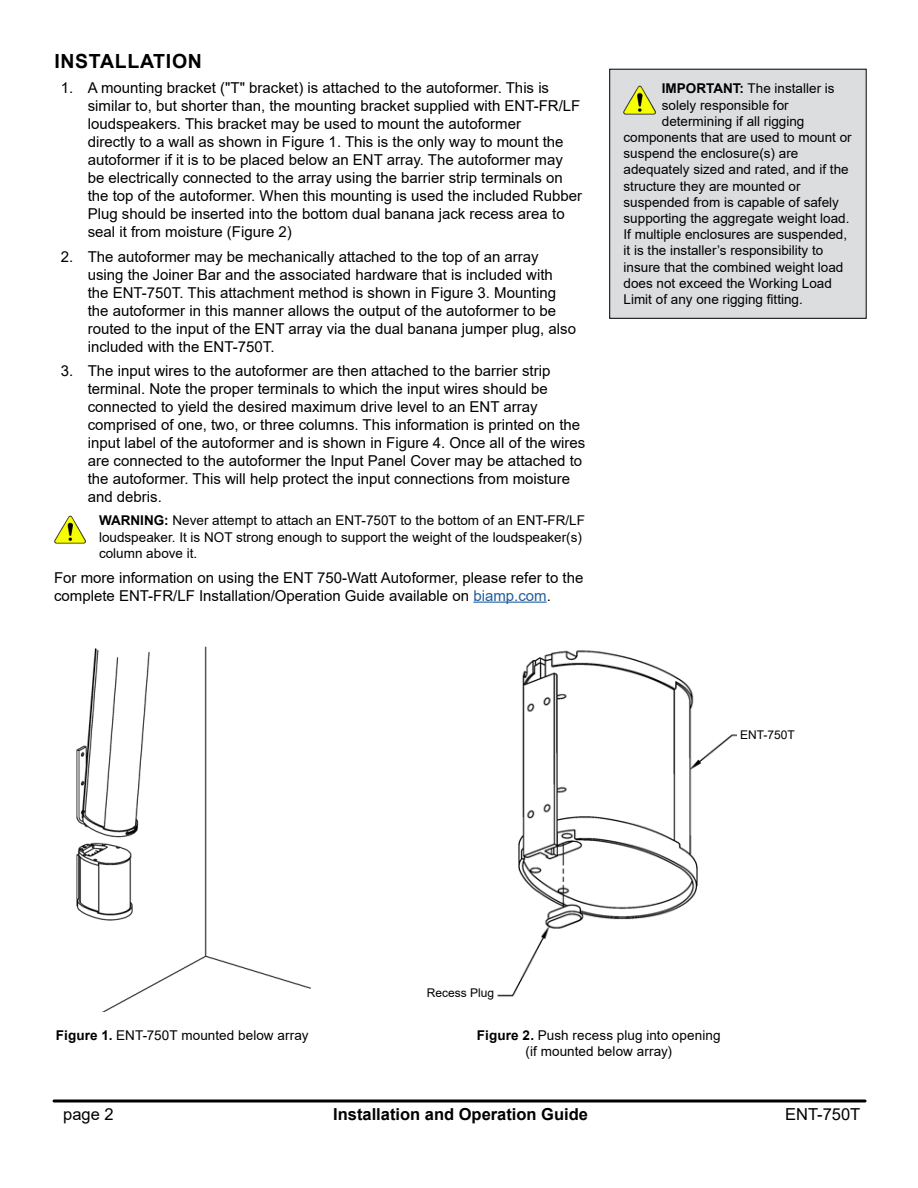
<style>
.page{position:relative;width:918px;height:1188px;background:#fff}
.page>*{position:absolute;margin:0;border:0;box-sizing:border-box;transform-origin:0 0}
.Body_Text_10pt_reg{font:700 19.5px "Arial";letter-spacing:.035em;color:#000}
.t1{font:700 16.5px "Arial";color:#000}
.t2{font:16.5px "Arial";color:#000}
.Body_Text_10_pt_Not{font:15px/18px "Arial";color:#000}
.Notes_-_Warnings_9pt{font:13.5px/16.2px "Arial";color:#000}
.caption-figures{font:13.5px/16.2px "Arial";letter-spacing:.005em;color:#000;text-align:center}
.Callout_8pt_R{font:12px "Arial";color:#000}
.Callout_8pt_L{font:12px "Arial";color:#000}
.s1{font-weight:700}
.s2{color:#215e9e}
</style>
<div class="page">
<hr style="left:54px;top:1100px;width:811px;height:2px;background:#000">
<hr style="left:473px;top:602px;width:74px;height:1px;background:#215e9e">
<img style="left:54px;top:515px;width:32px;height:29px">
<div style="left:610px;top:69px;width:256px;height:249px;background:#dcddde"></div>
<img style="left:624px;top:85px;width:31px;height:29px">
<div style="left:609px;top:69px;width:258px;height:250px;border:1px solid #000"></div>
<img style="left:76px;top:646px;width:235px;height:366px">
<img style="left:497px;top:650px;width:240px;height:347px">
<p class="Body_Text_10pt_reg" style="left:54px;top:48px;width:149px">INSTALLATION</p>
<p class="Body_Text_10_pt_Not" style="left:88px;top:79px;width:496px;text-indent:-27px">1. A mounting bracket ("T" bracket) is attached to the autoformer. This is similar to, but shorter than, the mounting bracket supplied with ENT-FR/LF loudspeakers. This bracket may be used to mount the autoformer<br>directly to a wall as shown in Figure 1. This is the only way to mount the autoformer if it is to be placed below an ENT array. The autoformer may be electrically connected to the array using the barrier strip terminals on the top of the autoformer. When this mounting is used the included Rubber Plug should be inserted into the bottom dual banana jack recess area to seal it from moisture (Figure 2)</p>
<p class="Body_Text_10_pt_Not" style="left:88px;top:247px;width:490px;text-indent:-27px">2. The autoformer may be mechanically attached to the top of an array using the Joiner Bar and the associated hardware that is included with the ENT-750T. This attachment method is shown in Figure 3. Mounting the autoformer in this manner allows the output of the autoformer to be routed to the input of the ENT array via the dual banana jumper plug, also included with the ENT-750T.</p>
<p class="Body_Text_10_pt_Not" style="left:88px;top:362px;width:499px;text-indent:-27px">3. The input wires to the autoformer are then attached to the barrier strip terminal. Note the proper terminals to which the input wires should be connected to yield the desired maximum drive level to an ENT array comprised of one, two, or three columns. This information is printed on the input label of the autoformer and is shown in Figure 4. Once all of the wires are connected to the autoformer the Input Panel Cover may be attached to the autoformer. This will help protect the input connections from moisture and debris.</p>
<p class="Notes_-_Warnings_9pt" style="left:99px;top:512px;width:487px"><span class="s1">WARNING:</span> Never attempt to attach an ENT-750T to the bottom of an ENT-FR/LF loudspeaker. It is NOT strong enough to support the weight of the loudspeaker(s) column above it.</p>
<p class="Body_Text_10_pt_Not" style="left:54px;top:568px;width:531px">For more information on using the ENT 750-Watt Autoformer, please refer to the complete ENT-FR/LF Installation/Operation Guide available on <span class="s2">biamp.com</span>.</p>
<p class="Notes_-_Warnings_9pt" style="left:662px;top:80px;width:174px"><span class="s1">IMPORTANT:</span> The installer is</p>
<p class="Notes_-_Warnings_9pt" style="left:662px;top:97px;width:128px">solely responsible for</p>
<p class="Notes_-_Warnings_9pt" style="left:662px;top:113px;width:144px">determining if all rigging</p>
<p class="Notes_-_Warnings_9pt" style="left:624px;top:129px;width:230px">components that are used to mount or</p>
<p class="Notes_-_Warnings_9pt" style="left:624px;top:145px;width:176px">suspend the enclosure(s) are</p>
<p class="Notes_-_Warnings_9pt" style="left:624px;top:161px;width:227px">adequately sized and rated, and if the</p>
<p class="Notes_-_Warnings_9pt" style="left:624px;top:178px;width:179px">structure they are mounted or</p>
<p class="Notes_-_Warnings_9pt" style="left:624px;top:194px;width:217px">suspended from is capable of safely</p>
<p class="Notes_-_Warnings_9pt" style="left:624px;top:210px;width:227px">supporting the aggregate weight load.</p>
<p class="Notes_-_Warnings_9pt" style="left:624px;top:226px;width:225px">If multiple enclosures are suspended,</p>
<p class="Notes_-_Warnings_9pt" style="left:624px;top:242px;width:201px">it is the installer’s responsibility to</p>
<p class="Notes_-_Warnings_9pt" style="left:624px;top:259px;width:221px">insure that the combined weight load</p>
<p class="Notes_-_Warnings_9pt" style="left:624px;top:275px;width:210px">does not exceed the Working Load</p>
<p class="Notes_-_Warnings_9pt" style="left:624px;top:291px;width:181px">Limit of any one rigging fitting.</p>
<p class="Callout_8pt_L" style="left:740px;top:726px;width:56px">ENT-750T</p>
<p class="Callout_8pt_R" style="left:427px;top:985px;width:69px">Recess Plug</p>
<p class="caption-figures" style="left:56px;top:1027px;width:254px"><span class="s1">Figure 1.</span> ENT-750T mounted below array</p>
<p class="caption-figures" style="left:477px;top:1027px;width:245px"><span class="s1">Figure 2.</span> Push recess plug into opening (if mounted below array)</p>
<p class="t2" style="left:63px;top:1102px;width:52px">page 2</p>
<p class="t1" style="left:333px;top:1102px;width:256px">Installation and Operation Guide</p>
<p class="t2" style="left:785px;top:1102px;width:77px">ENT-750T</p>
</div>
